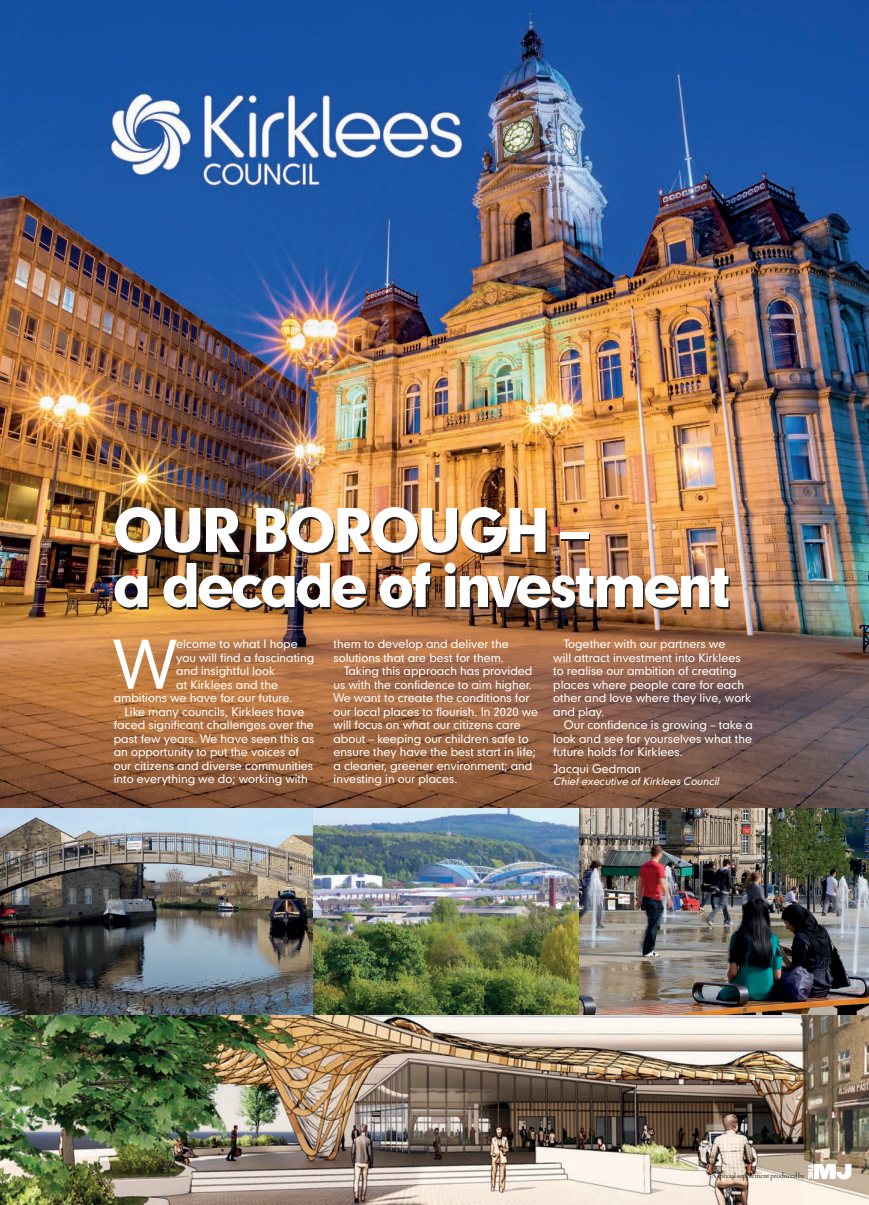
<style>
.page{position:relative;width:869px;height:1205px;background:#fff}
.page>*{position:absolute;margin:0;border:0;box-sizing:border-box;transform-origin:0 0}
.body_text{font:64.25px "Geometric 706 BT Medium B";color:#fff}
.t1{font:57.5px/55px "Geometric 706 BT Black B";letter-spacing:-.07em;color:#fff}
.body_text-2{font:11.25px/13.5px "Geometric 706 BT Medium B";color:#fff}
.body_text-3{font:italic 10px "Geometric 706 BT Medium B";color:#fff}
.body_text-4{font:8.25px "Garamond Premr Pro Disp";color:#231f20}
</style>
<div class="page">
<img style="left:0;top:811px;width:869px;height:394px">
<svg style="left:808px;top:1163px;width:43px;height:16px"></svg>
<img style="left:0;top:0;width:869px;height:811px">
<p class="t1" style="left:112px;top:501px;width:621px">OUR BOROUGH –<br>a decade of investment</p>
<p class="body_text" style="left:114px;top:622px;width:64px">W</p>
<p class="body_text-2" style="left:176px;top:637px;width:123px">elcome to what I hope</p>
<p class="body_text-2" style="left:176px;top:650px;width:139px">you will find a fascinating</p>
<p class="body_text-2" style="left:176px;top:664px;width:100px">and insightful look</p>
<p class="body_text-2" style="left:176px;top:677px;width:103px">at Kirklees and the</p>
<p class="body_text-2" style="left:114px;top:691px;width:180px">ambitions we have for our future.</p>
<p class="body_text-2" style="left:114px;top:704px;width:202px;text-indent:11px">Like many councils, Kirklees have faced significant challenges over the past few years. We have seen this as an opportunity to put the voices of our citizens and diverse communities into everything we do; working with</p>
<p class="body_text-2" style="left:333px;top:637px;width:177px">them to develop and deliver the solutions that are best for them.</p>
<p class="body_text-2" style="left:333px;top:664px;width:206px;text-indent:11px">Taking this approach has provided us with the confidence to aim higher.<br>We want to create the conditions for our local places to flourish. In 2020 we will focus on what our citizens care about – keeping our children safe to ensure they have the best start in life; a cleaner, greener environment; and investing in our places.</p>
<p class="body_text-2" style="left:553px;top:637px;width:200px;text-indent:11px">Together with our partners we<br>will attract investment into Kirklees to realise our ambition of creating places where people care for each other and love where they live, work and play.</p>
<p class="body_text-2" style="left:553px;top:718px;width:201px;text-align:justify;text-indent:11px">Our confidence is growing – take a look and see for yourselves what the future holds for Kirklees.</p>
<p class="body_text-2" style="left:553px;top:762px;width:89px">Jacqui Gedman</p>
<p class="body_text-3" style="left:553px;top:775px;width:170px">Chiefexecutive ofKirklees Council</p>
<p class="body_text-4" style="left:711px;top:1171px;width:95px">A special supplement produced by</p>
</div>
